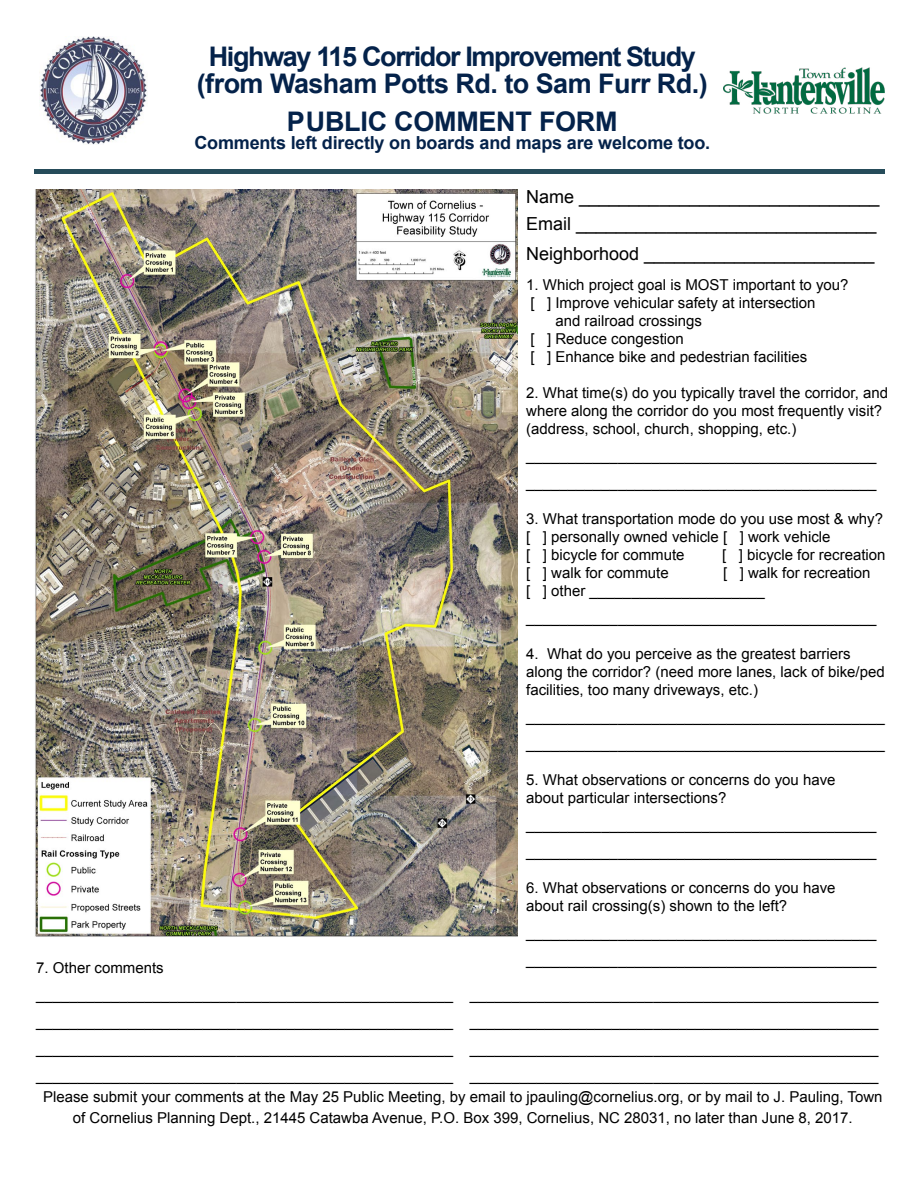
<style>
.page{position:relative;width:918px;height:1188px;background:#fff}
.page>*{position:absolute;margin:0;border:0;box-sizing:border-box;transform-origin:0 0}
.t1{font:700 27px/27px "Arial";letter-spacing:-.05em;color:#04224a;text-align:center}
.t2{font:700 27px "Arial";letter-spacing:-.02em;color:#04224a}
.t3{font:18px/27px "Arial";color:#000}
.t4{font:700 18px "Arial";letter-spacing:-.01em;color:#04224a}
.t5{font:15px/18px "Arial";color:#000}
</style>
<div class="page">
<hr style="left:35px;top:169px;width:850px;height:4px;background:#264c5a">
<img style="left:723px;top:67px;width:162px;height:47px">
<img style="left:39px;top:37px;width:108px;height:108px">
<img style="left:35px;top:190px;width:483px;height:747px">
<h1 class="t1" style="left:197px;top:44px;width:513px">Highway 115 Corridor Improvement Study (from Washam Potts Rd. to Sam Furr Rd.)</h1>
<h1 class="t2" style="left:287px;top:103px;width:332px">PUBLIC COMMENT FORM</h1>
<p class="t4" style="left:194px;top:131px;width:517px">Comments left directly on boards and maps are welcome too.</p>
<p class="t3" style="left:526px;top:183px;width:355px">Name ______________________________<br>Email ______________________________</p>
<p class="t3" style="left:526px;top:240px;width:350px">Neighborhood _______________________</p>
<p class="t5" style="left:526px;top:276px;width:324px">1. Which project goal is MOST important to you?</p>
<p class="t5" style="left:530px;top:294px;width:287px">[ ] Improve vehicular safety at intersection</p>
<p class="t5" style="left:555px;top:312px;width:148px">and railroad crossings</p>
<p class="t5" style="left:530px;top:330px;width:155px">[ ] Reduce congestion</p>
<p class="t5" style="left:530px;top:348px;width:278px">[ ] Enhance bike and pedestrian facilities</p>
<p class="t5" style="left:526px;top:384px;width:363px">2. What time(s) do you typically travel the corridor, and where along the corridor do you most frequently visit? (address, school, church, shopping, etc.)</p>
<p class="t5" style="left:526px;top:442px;width:352px;line-height:27px">__________________________________________ __________________________________________</p>
<p class="t5" style="left:526px;top:510px;width:358px">3. What transportation mode do you use most &amp; why? [ ] personally owned vehicle [ ] work vehicle<br>[ ] bicycle for commute</p>
<p class="t5" style="left:722px;top:546px;width:165px">[ ] bicycle for recreation</p>
<p class="t5" style="left:526px;top:564px;width:346px;text-indent:197px">[ ] walk for recreation [ ] other _____________________</p>
<p class="t5" style="left:526px;top:609px;width:352px">__________________________________________</p>
<p class="t5" style="left:526px;top:645px;width:360px">4. What do you perceive as the greatest barriers along the corridor? (need more lanes, lack of bike/ped facilities, too many driveways, etc.)</p>
<p class="t5" style="left:526px;top:703px;width:360px;line-height:27px">___________________________________________ ___________________________________________</p>
<p class="t5" style="left:526px;top:771px;width:311px">5. What observations or concerns do you have about particular intersections?</p>
<p class="t5" style="left:526px;top:811px;width:352px;line-height:27px">__________________________________________ __________________________________________</p>
<p class="t5" style="left:526px;top:879px;width:311px">6. What observations or concerns do you have about rail crossing(s) shown to the left?</p>
<p class="t5" style="left:526px;top:919px;width:352px;line-height:27px">__________________________________________ __________________________________________</p>
<p class="t5" style="left:526px;top:564px;width:144px">[ ] walk for commute</p>
<p class="t5" style="left:36px;top:955px;width:844px;line-height:27px">7. Other comments<br>__________________________________________________ _________________________________________________ __________________________________________________ _________________________________________________ __________________________________________________ _________________________________________________ __________________________________________________ _________________________________________________</p>
<p class="t5" style="left:43px;top:1087px;width:841px;line-height:21px;text-align:center">Please submit your comments at the May 25 Public Meeting, by email to jpauling@cornelius.org, or by mail to J. Pauling, Town of Cornelius Planning Dept., 21445 Catawba Avenue, P.O. Box 399, Cornelius, NC 28031, no later than June 8, 2017.</p>
</div>
